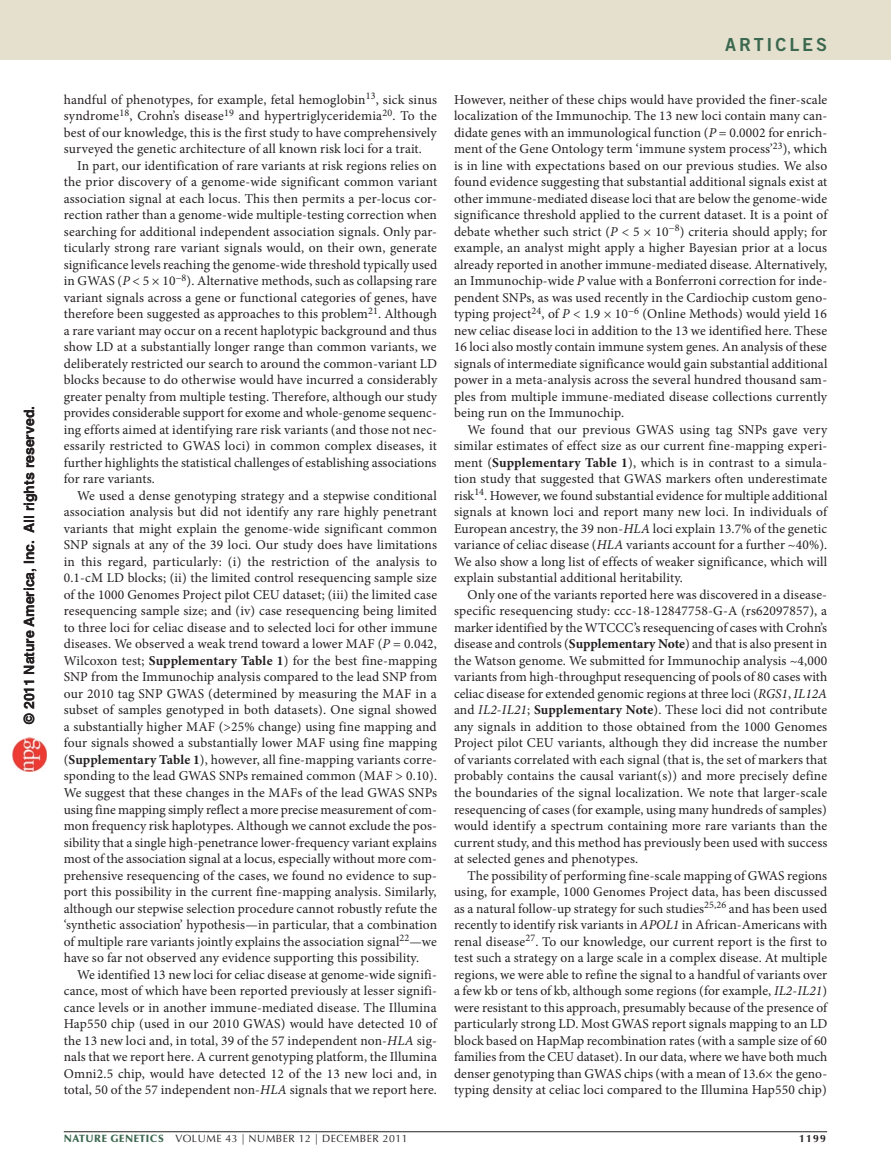
<style>
.page{position:relative;width:891px;height:1175px;background:#fff}
.page>*{position:absolute;margin:0;border:0;box-sizing:border-box;transform-origin:0 0}
.t1{font:18px "Trade Gothic LT Std Bd 2";letter-spacing:.16em;color:#3b684f}
.t2{font:700 14.1px "Helvetica LT Std";color:#231f20}
.pPara{font:13.5px/16.5px "Minion Pro";letter-spacing:.01em;color:#231f20;text-align:justify}
.pFirstpara{font:13.5px/16.5px "Minion Pro";letter-spacing:.01em;color:#231f20;text-align:justify}
.t3{font:10.5px "Optima LT Std";letter-spacing:.05em;color:#231f20}
.t4{font:700 10.5px "Optima LT Std";color:#231f20}
.s1{font-style:inherit}
.s2{font-style:italic}
.s3{font-weight:700}
.s4{font-weight:900;color:#3b684f}
</style>
<div class="page">
<img style="left:12px;top:738px;width:34px;height:34px">
<div style="left:0;top:0;width:891px;height:60px;background:#e5e0ce"></div>
<hr style="left:64px;top:1131px;width:763px;height:1px;background:#231f20">
<p class="t2" style="left:21px;top:723px;width:319px;rotate:-90deg">© 201<span class="s1">1</span> Nature America, Inc. All rights reserved.</p>
<h1 class="t1" style="left:725px;top:33px;width:103px">ARTICLES</h1>
<p class="pFirstpara" style="left:64px;top:91px;width:375px">handful of phenotypes, for example, fetal hemoglobin<sup>13</sup>, sick sinus syndrome<sup>18</sup>, Crohn’s disease<sup>19</sup> and hypertriglyceridemia<sup>20</sup>. To the best of our knowledge, this is the first study to have comprehensively surveyed the genetic architecture of all known risk loci for a trait.</p>
<p class="pPara" style="left:64px;top:157px;width:375px;text-indent:14px">In part, our identification of rare variants at risk regions relies on the prior discovery of a genome-wide significant common variant association signal at each locus. This then permits a per-locus cor&shy;rection rather than a genome-wide multiple-testing correction when searching for additional independent association signals. Only par&shy;ticularly strong rare variant signals would, on their own, generate significance levels reaching the genome-wide threshold typically used in GWAS (<span class="s2">P</span> &lt; 5 × 10<sup>−8</sup>). Alternative methods, such as collapsing rare variant signals across a gene or functional categories of genes, have therefore been suggested as approaches to this problem<sup>21</sup>. Although a rare variant may occur on a recent haplotypic background and thus show LD at a substantially longer range than common variants, we deliberately restricted our search to around the common-variant LD blocks because to do otherwise would have incurred a considerably greater penalty from multiple testing. Therefore, although our study provides considerable support for exome and whole-genome sequenc&shy;ing efforts aimed at identifying rare risk variants (and those not nec&shy;essarily restricted to GWAS loci) in common complex diseases, it further highlights the statistical challenges of establishing associations for rare variants.</p>
<p class="pPara" style="left:64px;top:487px;width:375px;text-indent:14px">We used a dense genotyping strategy and a stepwise conditional association analysis but did not identify any rare highly penetrant variants that might explain the genome-wide significant common SNP signals at any of the 39 loci. Our study does have limitations in this regard, particularly: (i) the restriction of the analysis to 0.1-cM LD blocks; (ii) the limited control resequencing sample size of the 1000 Genomes Project pilot CEU dataset; (iii) the limited case resequencing sample size; and (iv) case resequencing being limited to three loci for celiac disease and to selected loci for other immune diseases. We observed a weak trend toward a lower MAF (<span class="s2">P</span> = 0.042, Wilcoxon test; <span class="s3">Supplementary Table 1</span>) for the best fine-mapping SNP from the Immunochip analysis compared to the lead SNP from our 2010 tag SNP GWAS (determined by measuring the MAF in a subset of samples genotyped in both datasets). One signal showed a substantially higher MAF (&gt;25% change) using fine mapping and four signals showed a substantially lower MAF using fine mapping (<span class="s3">Supplementary Table 1</span>), however, all fine-mapping variants corre&shy;sponding to the lead GWAS SNPs remained common (MAF &gt; 0.10).<br>We suggest that these changes in the MAFs of the lead GWAS SNPs using fine mapping simply reflect a more precise measurement of com&shy;mon frequency risk haplotypes. Although we cannot exclude the pos&shy;sibility that a single high-penetrance lower-frequency variant explains most of the association signal at a locus, especially without more com&shy;prehensive resequencing of the cases, we found no evidence to sup&shy;port this possibility in the current fine-mapping analysis. Similarly, although our stepwise selection procedure cannot robustly refute the ‘synthetic association’ hypothesis—in particular, that a combination of multiple rare variants jointly explains the association signal<sup>22</sup>—we have so far not observed any evidence supporting this possibility.</p>
<p class="pPara" style="left:64px;top:966px;width:375px;text-indent:14px">We identified 13 new loci for celiac disease at genome-wide signifi&shy;cance, most of which have been reported previously at lesser signifi&shy;cance levels or in another immune-mediated disease. The Illumina Hap550 chip (used in our 2010 GWAS) would have detected 10 of the 13 new loci and, in total, 39 of the 57 independent non-<span class="s2">HLA</span> sig&shy;nals that we report here. A current genotyping platform, the Illumina Omni2.5 chip, would have detected 12 of the 13 new loci and, in total, 50 of the 57 independent non-<span class="s2">HLA</span> signals that we report here.</p>
<p class="pPara" style="left:454px;top:91px;width:375px">However, neither of these chips would have provided the finer-scale localization of the Immunochip. The 13 new loci contain many can&shy;didate genes with an immunological function (<span class="s2">P</span> = 0.0002 for enrich&shy;ment of the Gene Ontology term ‘immune system process’<sup>23</sup>), which is in line with expectations based on our previous studies. We also found evidence suggesting that substantial additional signals exist at other immune-mediated disease loci that are below the genome-wide significance threshold applied to the current dataset. It is a point of debate whether such strict (<span class="s2">P</span> &lt; 5 × 10<sup>−8</sup>) criteria should apply; for example, an analyst might apply a higher Bayesian prior at a locus already reported in another immune-mediated disease. Alternatively, an Immunochip-wide <span class="s2">P</span> value with a Bonferroni correction for inde&shy;pendent SNPs, as was used recently in the Cardiochip custom geno&shy;typing project<sup>24</sup>, of <span class="s2">P</span> &lt; 1.9 × 10<sup>−6</sup> (Online Methods) would yield 16 new celiac disease loci in addition to the 13 we identified here. These 16 loci also mostly contain immune system genes. An analysis of these signals of intermediate significance would gain substantial additional power in a meta-analysis across the several hundred thousand sam&shy;ples from multiple immune-mediated disease collections currently being run on the Immunochip.</p>
<p class="pPara" style="left:454px;top:421px;width:375px;text-indent:14px">We found that our previous GWAS using tag SNPs gave very similar estimates of effect size as our current fine-mapping experi&shy;ment (<span class="s3">Supplementary Table 1</span>), which is in contrast to a simula&shy;tion study that suggested that GWAS markers often underestimate risk<sup>14</sup>. However, we found substantial evidence for multiple additional signals at known loci and report many new loci. In individuals of European ancestry, the 39 non-<span class="s2">HLA</span> loci explain 13.7% of the genetic variance of celiac disease (<span class="s2">HLA</span> variants account for a further ~40%).<br>We also show a long list of effects of weaker significance, which will explain substantial additional heritability.</p>
<p class="pPara" style="left:454px;top:586px;width:375px;text-indent:14px">Only one of the variants reported here was discovered in a disease&shy;specific resequencing study: ccc-18-12847758-G-A (rs62097857), a marker identified by the WTCCC’s resequencing of cases with Crohn’s disease and controls (<span class="s3">Supplementary Note</span>) and that is also present in the Watson genome. We submitted for Immunochip analysis ~4,000 variants from high-throughput resequencing of pools of 80 cases with celiac disease for extended genomic regions at three loci (<span class="s2">RGS1</span>, <span class="s2">IL12A </span>and <span class="s2">IL2</span>-<span class="s2">IL21</span>; <span class="s3">Supplementary Note</span>). These loci did not contribute any signals in addition to those obtained from the 1000 Genomes Project pilot CEU variants, although they did increase the number of variants correlated with each signal (that is, the set of markers that probably contains the causal variant(s)) and more precisely define the boundaries of the signal localization. We note that larger-scale resequencing of cases (for example, using many hundreds of samples) would identify a spectrum containing more rare variants than the current study, and this method has previously been used with success at selected genes and phenotypes.</p>
<p class="pPara" style="left:454px;top:867px;width:375px;text-indent:14px">The possibility of performing fine-scale mapping of GWAS regions using, for example, 1000 Genomes Project data, has been discussed as a natural follow-up strategy for such studies<sup>25,26</sup> and has been used recently to identify risk variants in <span class="s2">APOL1</span> in African-Americans with renal disease<sup>27</sup>. To our knowledge, our current report is the first to test such a strategy on a large scale in a complex disease. At multiple regions, we were able to refine the signal to a handful of variants over a few kb or tens of kb, although some regions (for example, <span class="s2">IL2</span>-<span class="s2">IL21</span>) were resistant to this approach, presumably because of the presence of particularly strong LD. Most GWAS report signals mapping to an LD block based on HapMap recombination rates (with a sample size of 60 families from the CEU dataset). In our data, where we have both much denser genotyping than GWAS chips (with a mean of 13.6× the geno&shy;typing density at celiac loci compared to the Illumina Hap550 chip)</p>
<p class="t3" style="left:64px;top:1132px;width:345px"><span class="s4">NATURE GENETICS</span> VOLUME 43 | NUMBER 12 | DECEMBER 2011</p>
<p class="t4" style="left:799px;top:1132px;width:28px">1199</p>
</div>
